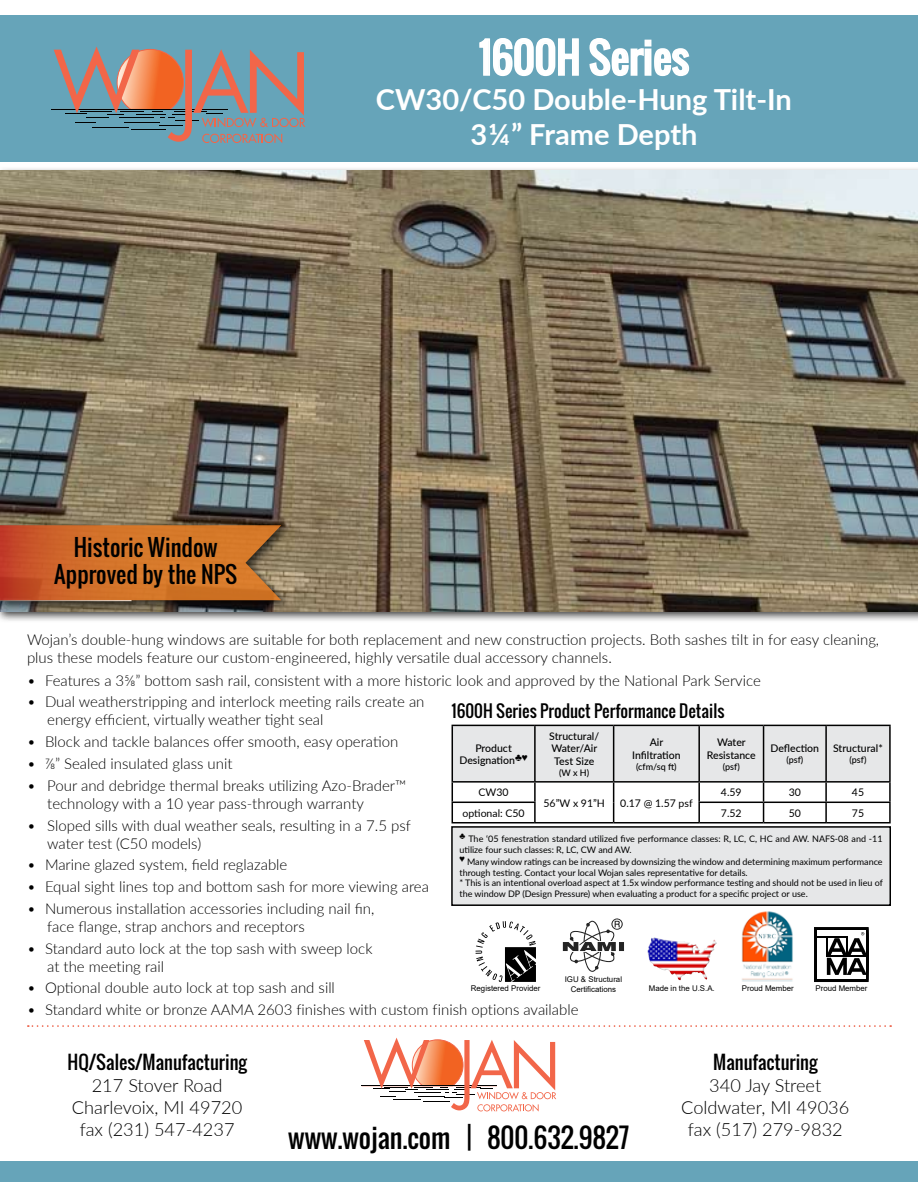
<style>
.page{position:relative;width:918px;height:1188px;background:#fff}
.page>*{position:absolute;margin:0;border:0;box-sizing:border-box;transform-origin:0 0}
.t1{font:40.65px "Oswald";color:#fff}
.t2{font:700 29.1px/34.8px "Lato";color:#fff;text-align:center}
.t3{font:26.4px "Oswald";color:#000}
.t4{font:22.5px/27px "Oswald";color:#000;text-align:center}
.t5{font:18.3px "Oswald";color:#000}
.t6{font:300 18.15px/21.9px "Lato";color:#000;text-align:center}
.t7{font:16.5px "Oswald";color:#000}
.t8{font:300 15px/18px "Lato";color:#000}
.t9{font:500 10.5px/12.6px "Lato";color:#000;text-align:center}
.t10{font:10.5px "Lato";color:#000}
.t11{font:9px/10.8px "Lato";color:#000}
.t12{font:500 9px "Lato";color:#000}
.t13{font:7.8px/9.4px "Arial";color:#000;text-align:center}
</style>
<div class="page">
<div style="left:0;top:166px;width:918px;height:457px;background:#000;opacity:.75"></div>
<img style="left:0;top:171px;width:918px;height:440px">
<div style="left:0;top:15px;width:918px;height:147px;background:#66a4b9"></div>
<div style="left:452px;top:827px;width:438px;height:78px;background:#e6e7e8"></div>
<div style="left:451px;top:826px;width:440px;height:80px;border:2px solid #000"></div>
<svg style="left:479px;top:38px;width:100px;height:39px"></svg>
<svg style="left:589px;top:38px;width:101px;height:39px"></svg>
<div style="left:0;top:1161px;width:918px;height:21px;background:#66a4b9"></div>
<div style="left:0;top:521px;width:292px;height:92px;background:#000;opacity:.75"></div>
<img style="left:0;top:600px;width:144px;height:1px">
<svg style="left:0;top:525px;width:281px;height:75px"></svg>
<hr style="left:51px;top:109px;width:177px;height:1px;background:#000">
<svg style="left:54px;top:47px;width:251px;height:96px"></svg>
<svg style="left:814px;top:927px;width:55px;height:55px"></svg>
<img style="left:648px;top:937px;width:69px;height:43px">
<svg style="left:476px;top:921px;width:60px;height:61px"></svg>
<div style="left:619px;top:942px;width:5px;height:9px;background:#242424"></div>
<svg style="left:563px;top:918px;width:60px;height:54px"></svg>
<img style="left:741px;top:911px;width:52px;height:71px">
<hr style="left:362px;top:1085px;width:135px;height:1px;background:#000">
<svg style="left:364px;top:1038px;width:192px;height:74px"></svg>
<svg style="left:28px;top:1025px;width:863px;height:2px"></svg>
<svg style="left:452px;top:725px;width:439px;height:97px"></svg>
<hr style="left:452px;top:822px;width:83px;height:1px;background:#000">
<hr style="left:535px;top:822px;width:79px;height:1px;background:#000">
<hr style="left:614px;top:822px;width:85px;height:1px;background:#000">
<hr style="left:699px;top:822px;width:65px;height:1px;background:#000">
<hr style="left:764px;top:822px;width:62px;height:1px;background:#000">
<hr style="left:826px;top:822px;width:65px;height:1px;background:#000">
<h1 class="t1" style="left:479px;top:27px;width:212px">1600H Series</h1>
<h2 class="t2" style="left:376px;top:80px;width:418px">CW30/C50 Double-Hung Tilt-In<br>3¼” Frame Depth</h2>
<h3 class="t4" style="left:54px;top:534px;width:185px">Historic Window<br>Approved by the NPS</h3>
<p class="t8" style="left:27px;top:630px;width:854px">Wojan’s double-hung windows are suitable for both replacement and new construction projects. Both sashes tilt in for easy cleaning, plus these models feature our custom-engineered, highly versatile dual accessory channels.</p>
<p class="t8" style="left:27px;top:671px;width:735px">• Features a 3⅝” bottom sash rail, consistent with a more historic look and approved by the National Park Service</p>
<p class="t8" style="left:47px;top:692px;width:379px;text-indent:-20px">• Dual weatherstripping and interlock meeting rails create an energy efficient, virtually weather tight seal</p>
<p class="t8" style="left:27px;top:732px;width:373px">• Block and tackle balances offer smooth, easy operation</p>
<p class="t8" style="left:27px;top:754px;width:207px">• ⅞” Sealed insulated glass unit</p>
<p class="t8" style="left:47px;top:776px;width:361px;text-indent:-20px">• Pour and debridge thermal breaks utilizing Azo-Brader™ technology with a 10 year pass-through warranty</p>
<p class="t8" style="left:47px;top:816px;width:365px;text-indent:-20px">• Sloped sills with dual weather seals, resulting in a 7.5 psf water test (C50 models)</p>
<p class="t8" style="left:27px;top:855px;width:262px">• Marine glazed system, field reglazable</p>
<p class="t8" style="left:27px;top:877px;width:403px">• Equal sight lines top and bottom sash for more viewing area</p>
<p class="t8" style="left:47px;top:899px;width:329px;text-indent:-20px">• Numerous installation accessories including nail fin, face flange, strap anchors and receptors</p>
<p class="t8" style="left:47px;top:939px;width:327px;text-indent:-20px">• Standard auto lock at the top sash with sweep lock at the meeting rail</p>
<p class="t8" style="left:27px;top:978px;width:309px">• Optional double auto lock at top sash and sill</p>
<p class="t8" style="left:27px;top:1000px;width:553px">• Standard white or bronze AAMA 2603 finishes with custom finish options available</p>
<p class="t7" style="left:452px;top:699px;width:274px">1600H Series Product Performance Details</p>
<p class="t9" style="left:459px;top:741px;width:70px">Product<br>Designation<sup>♣</sup><sup>♥</sup></p>
<p class="t9" style="left:549px;top:729px;width:51px;text-align:left">Structural/<br>Water/Air<br>Test Size</p>
<p class="t12" style="left:559px;top:766px;width:32px">(W x H)</p>
<p class="t9" style="left:632px;top:736px;width:50px">Air<br>Infiltration</p>
<p class="t12" style="left:636px;top:760px;width:42px">(cfm/sq ft)</p>
<p class="t9" style="left:707px;top:736px;width:50px">Water<br>Resistance</p>
<p class="t12" style="left:723px;top:760px;width:18px">(psf)</p>
<p class="t9" style="left:833px;top:742px;width:51px">Structural*</p>
<p class="t12" style="left:850px;top:753px;width:18px">(psf)</p>
<p class="t9" style="left:771px;top:742px;width:50px">Deflection</p>
<p class="t12" style="left:786px;top:753px;width:18px">(psf)</p>
<p class="t10" style="left:479px;top:785px;width:32px">CW30</p>
<p class="t10" style="left:721px;top:785px;width:22px">4.59</p>
<p class="t10" style="left:789px;top:785px;width:14px">30</p>
<p class="t10" style="left:852px;top:785px;width:14px">45</p>
<p class="t10" style="left:544px;top:795px;width:63px">56”W x 91”H</p>
<p class="t10" style="left:620px;top:795px;width:74px">0.17 @ 1.57 psf</p>
<p class="t10" style="left:462px;top:805px;width:64px">optional: C50</p>
<p class="t10" style="left:721px;top:805px;width:22px">7.52</p>
<p class="t10" style="left:789px;top:805px;width:14px">50</p>
<p class="t10" style="left:852px;top:805px;width:14px">75</p>
<p class="t11" style="left:459px;top:833px;width:425px"><sup>♣</sup> The ‘05 fenestration standard utilized five performance classes: R, LC, C, HC and AW. NAFS-08 and -11 utilize four such classes: R, LC, CW and AW.</p>
<p class="t11" style="left:459px;top:856px;width:425px"><sup>♥</sup> Many window ratings can be increased by downsizing the window and determining maximum performance through testing. Contact your local Wojan sales representative for details.<br>* This is an intentional overload aspect at 1.5x window performance testing and should not be used in lieu of the window DP (Design Pressure) when evaluating a product for a specific project or use.</p>
<p class="t13" style="left:565px;top:975px;width:59px">IGU &amp; Structural<br>Certifications</p>
<p class="t13" style="left:742px;top:984px;width:54px">Proud Member</p>
<p class="t13" style="left:471px;top:984px;width:71px">Registered Provider</p>
<p class="t13" style="left:649px;top:984px;width:68px">Made in the U.S.A.</p>
<p class="t13" style="left:815px;top:984px;width:54px">Proud Member</p>
<p class="t5" style="left:67px;top:1048px;width:181px">HQ/Sales/Manufacturing</p>
<p class="t6" style="left:72px;top:1074px;width:172px">217 Stover Road<br>Charlevoix, MI 49720 fax (231) 547-4237</p>
<h3 class="t3" style="left:288px;top:1117px;width:343px">www.wojan.com | 800.632.9827</h3>
<p class="t5" style="left:713px;top:1049px;width:106px">Manufacturing</p>
<p class="t6" style="left:681px;top:1074px;width:170px">340 Jay Street<br>Coldwater, MI 49036 fax (517) 279-9832</p>
</div>
